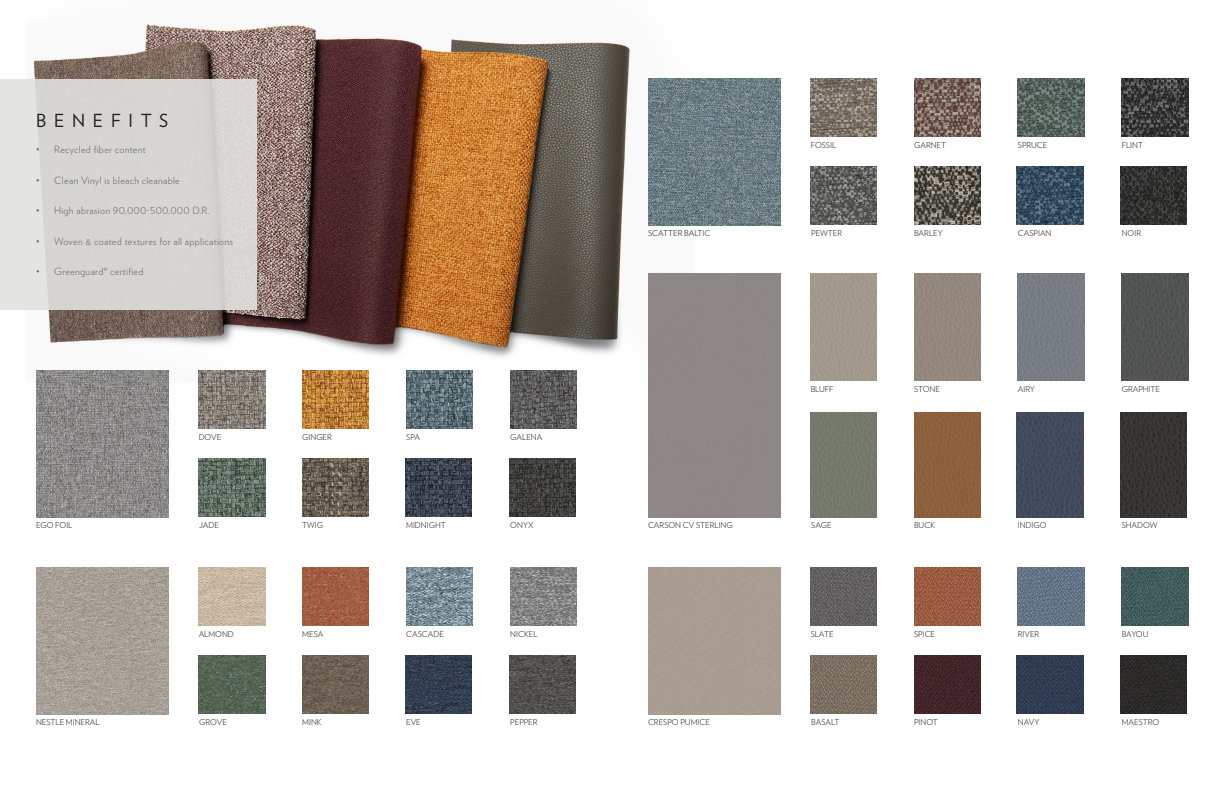
<style>
.page{position:relative;width:1224px;height:792px;background:#fff}
.page>*{position:absolute;margin:0;border:0;box-sizing:border-box;transform-origin:0 0}
.t1{font:18px "Verlag";letter-spacing:.43em;color:#231f20}
.t2{font:300 10px "Verlag";letter-spacing:.03em;color:#6c6d70}
.t3{font:300 8.1px "Verlag";color:#231f20}
.s1{font-size:9.5px}
</style>
<div class="page">
<img style="left:25px;top:24px;width:668px;height:358px">
<div style="left:0;top:80px;width:257px;height:230px;background:linear-gradient(to right,#dedddb,#d4d2cf)"></div>
<img style="left:37px;top:370px;width:131px;height:147px">
<img style="left:510px;top:370px;width:67px;height:58px">
<img style="left:406px;top:370px;width:67px;height:58px">
<img style="left:302px;top:370px;width:67px;height:58px">
<img style="left:199px;top:459px;width:66px;height:58px">
<img style="left:302px;top:459px;width:67px;height:58px">
<img style="left:405px;top:459px;width:67px;height:58px">
<img style="left:509px;top:459px;width:67px;height:58px">
<img style="left:199px;top:370px;width:66px;height:58px">
<img style="left:37px;top:567px;width:131px;height:147px">
<img style="left:510px;top:567px;width:67px;height:58px">
<img style="left:406px;top:567px;width:67px;height:58px">
<img style="left:302px;top:567px;width:67px;height:58px">
<img style="left:199px;top:655px;width:66px;height:59px">
<img style="left:302px;top:655px;width:67px;height:59px">
<img style="left:405px;top:655px;width:67px;height:59px">
<img style="left:509px;top:655px;width:67px;height:59px">
<img style="left:199px;top:567px;width:66px;height:58px">
<img style="left:1122px;top:567px;width:66px;height:58px">
<img style="left:1018px;top:567px;width:66px;height:58px">
<img style="left:914px;top:567px;width:66px;height:58px">
<img style="left:811px;top:655px;width:66px;height:59px">
<img style="left:914px;top:655px;width:66px;height:59px">
<img style="left:1017px;top:655px;width:66px;height:59px">
<img style="left:1121px;top:655px;width:66px;height:59px">
<img style="left:811px;top:567px;width:66px;height:58px">
<img style="left:649px;top:78px;width:131px;height:147px">
<img style="left:1122px;top:78px;width:66px;height:58px">
<img style="left:1018px;top:78px;width:66px;height:58px">
<img style="left:914px;top:78px;width:66px;height:58px">
<img style="left:811px;top:166px;width:66px;height:59px">
<img style="left:914px;top:166px;width:66px;height:59px">
<img style="left:1017px;top:166px;width:66px;height:59px">
<img style="left:1121px;top:166px;width:66px;height:59px">
<img style="left:811px;top:78px;width:66px;height:58px">
<div style="left:649px;top:274px;width:131px;height:243px;background:#8d8885"></div>
<div style="left:1122px;top:274px;width:66px;height:106px;background:#535453"></div>
<div style="left:1018px;top:274px;width:66px;height:106px;background:#787d83"></div>
<div style="left:914px;top:274px;width:66px;height:106px;background:#94877d"></div>
<div style="left:811px;top:412px;width:66px;height:106px;background:#74796b"></div>
<div style="left:914px;top:412px;width:66px;height:106px;background:#8c603c"></div>
<div style="left:1017px;top:412px;width:66px;height:106px;background:#424b5c"></div>
<img style="left:1121px;top:412px;width:66px;height:106px">
<div style="left:811px;top:274px;width:66px;height:106px;background:#a2988b"></div>
<p class="t1" style="left:36px;top:107px;width:134px">BENEFITS</p>
<p class="t2" style="left:36px;top:142px;width:111px">• Recycled fiber content</p>
<p class="t2" style="left:36px;top:173px;width:145px">• Clean Vinyl is bleach cleanable</p>
<p class="t2" style="left:36px;top:203px;width:175px">• High abrasion <span class="s1">90,000-500,000</span> D.R.</p>
<p class="t2" style="left:36px;top:234px;width:198px">• Woven &amp; coated textures for all applications</p>
<p class="t2" style="left:36px;top:264px;width:109px">• Greenguard® certified</p>
<p class="t3" style="left:199px;top:431px;width:24px">DOVE</p>
<p class="t3" style="left:302px;top:431px;width:31px">GINGER</p>
<p class="t3" style="left:406px;top:431px;width:15px">SPA</p>
<p class="t3" style="left:510px;top:431px;width:34px">GALENA</p>
<p class="t3" style="left:36px;top:519px;width:38px">EGO FOIL</p>
<p class="t3" style="left:199px;top:519px;width:21px">JADE</p>
<p class="t3" style="left:302px;top:519px;width:22px">TWIG</p>
<p class="t3" style="left:406px;top:519px;width:41px">MIDNIGHT</p>
<p class="t3" style="left:510px;top:519px;width:25px">ONYX</p>
<p class="t3" style="left:199px;top:628px;width:37px">ALMOND</p>
<p class="t3" style="left:302px;top:628px;width:23px">MESA</p>
<p class="t3" style="left:406px;top:628px;width:39px">CASCADE</p>
<p class="t3" style="left:510px;top:628px;width:29px">NICKEL</p>
<p class="t3" style="left:36px;top:716px;width:65px">NESTLE MINERAL</p>
<p class="t3" style="left:199px;top:716px;width:29px">GROVE</p>
<p class="t3" style="left:302px;top:716px;width:21px">MINK</p>
<p class="t3" style="left:406px;top:716px;width:16px">EVE</p>
<p class="t3" style="left:510px;top:716px;width:29px">PEPPER</p>
<p class="t3" style="left:811px;top:139px;width:27px">FOSSIL</p>
<p class="t3" style="left:914px;top:139px;width:34px">GARNET</p>
<p class="t3" style="left:1018px;top:139px;width:31px">SPRUCE</p>
<p class="t3" style="left:1122px;top:139px;width:23px">FLINT</p>
<p class="t3" style="left:648px;top:227px;width:64px">SCATTER BALTIC</p>
<p class="t3" style="left:811px;top:227px;width:33px">PEWTER</p>
<p class="t3" style="left:914px;top:227px;width:30px">BARLEY</p>
<p class="t3" style="left:1018px;top:227px;width:35px">CASPIAN</p>
<p class="t3" style="left:1122px;top:227px;width:21px">NOIR</p>
<p class="t3" style="left:811px;top:383px;width:24px">BLUFF</p>
<p class="t3" style="left:914px;top:383px;width:27px">STONE</p>
<p class="t3" style="left:1018px;top:383px;width:19px">AIRY</p>
<p class="t3" style="left:1122px;top:383px;width:40px">GRAPHITE</p>
<p class="t3" style="left:648px;top:519px;width:86px">CARSON CV STERLING</p>
<p class="t3" style="left:811px;top:519px;width:22px">SAGE</p>
<p class="t3" style="left:914px;top:520px;width:23px">BUCK</p>
<p class="t3" style="left:1018px;top:520px;width:30px">INDIGO</p>
<p class="t3" style="left:1122px;top:519px;width:37px">SHADOW</p>
<p class="t3" style="left:811px;top:628px;width:24px">SLATE</p>
<p class="t3" style="left:914px;top:628px;width:23px">SPICE</p>
<p class="t3" style="left:1018px;top:628px;width:23px">RIVER</p>
<p class="t3" style="left:1122px;top:628px;width:28px">BAYOU</p>
<p class="t3" style="left:648px;top:716px;width:63px">CRESPO PUMICE</p>
<p class="t3" style="left:811px;top:716px;width:30px">BASALT</p>
<p class="t3" style="left:914px;top:716px;width:25px">PINOT</p>
<p class="t3" style="left:1018px;top:716px;width:23px">NAVY</p>
<p class="t3" style="left:1122px;top:716px;width:39px">MAESTRO</p>
</div>
